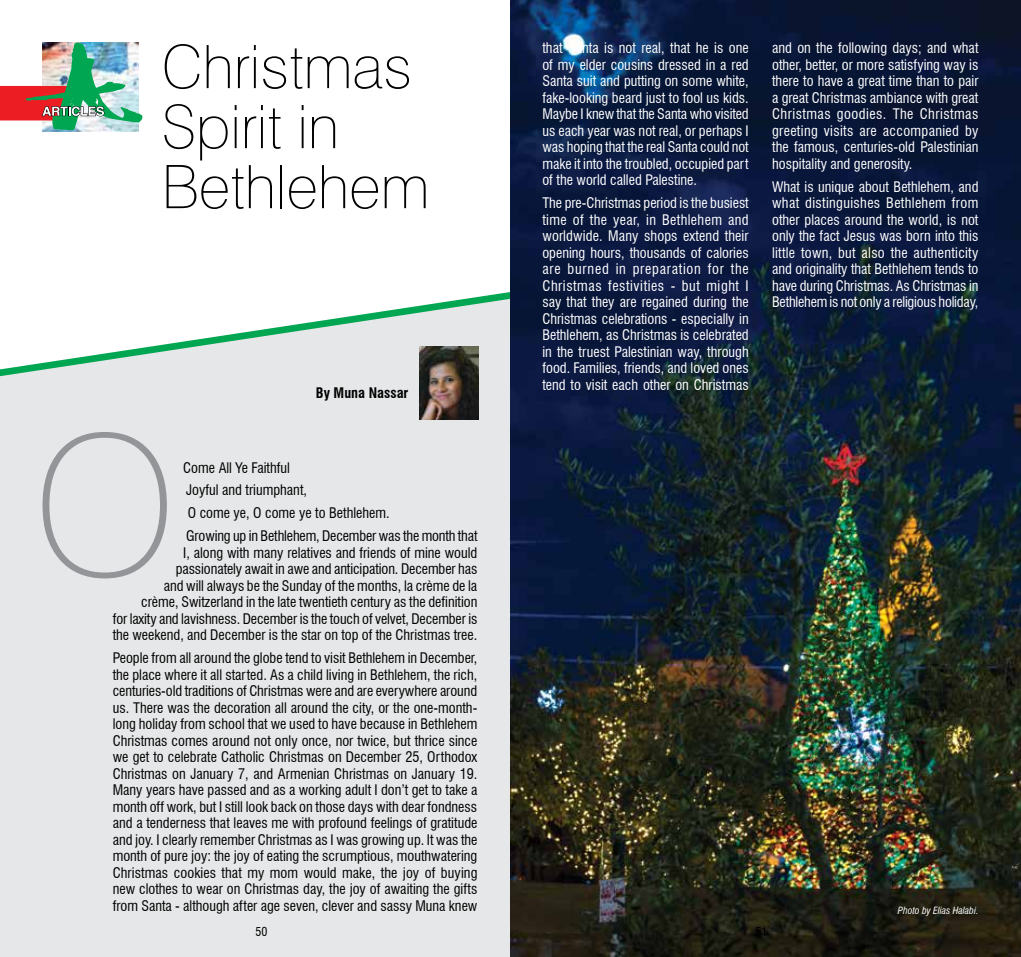
<style>
.page{position:relative;width:1021px;height:957px;background:#fff}
.page>*{position:absolute;margin:0;border:0;box-sizing:border-box;transform-origin:0 0}
.t1{font:100 60px/60px "Swiss 721 BT";color:#000}
.t2{font:condensed 14.25px/16.5px "Swiss 721 BT";color:#000}
.t3{font:condensed 14.25px/16.5px "Swiss 721 BT";color:#fff;text-align:justify}
.t4{font:700 condensed 14.25px "Swiss 721 BT";color:#000}
.t5{font:condensed 12px "Swiss 721 BT";color:#000}
.t6{font:italic condensed 9.75px "Swiss 721 BT";color:#fff}
</style>
<div class="page">
<div style="left:0;top:295px;width:510px;height:662px;background:#e6e7e8"></div>
<svg style="left:0;top:292px;width:510px;height:84px"></svg>
<img style="left:419px;top:347px;width:59px;height:72px">
<img style="left:0;top:43px;width:142px;height:87px">
<img style="left:510px;top:0;width:510px;height:957px">
<svg style="left:43px;top:432px;width:124px;height:146px"></svg>
<h1 class="t1" style="left:162px;top:36px;width:269px">Christmas<br>Spirit in<br>Bethlehem</h1>
<p class="t4" style="left:316px;top:384px;width:94px">By Muna Nassar</p>
<p class="t2" style="left:183px;top:456px;width:296px;line-height:22.8px">Come All Ye Faithful<br>Joyful and triumphant,<br>O come ye, O come ye to Bethlehem.<br>Growing up in Bethlehem, December was the month that</p>
<p class="t2" style="left:113px;top:544px;width:366px;text-align:right">I, along with many relatives and friends of mine would<br>passionately await in awe and anticipation. December has<br>and will always be the Sunday of the months, la crème de la<br>crème, Switzerland in the late twentieth century as the definition<br>for laxity and lavishness. December is the touch of velvet, December is the weekend, and December is the star on top of the Christmas tree.</p>
<p class="t2" style="left:113px;top:649px;width:366px;text-align:justify">People from all around the globe tend to visit Bethlehem in December, the place where it all started. As a child living in Bethlehem, the rich, centuries-old traditions of Christmas were and are everywhere around us. There was the decoration all around the city, or the one-month&shy;long holiday from school that we used to have because in Bethlehem Christmas comes around not only once, nor twice, but thrice since we get to celebrate Catholic Christmas on December 25, Orthodox Christmas on January 7, and Armenian Christmas on January 19.<br>Many years have passed and as a working adult I don’t get to take a month off work, but I still look back on those days with dear fondness and a tenderness that leaves me with profound feelings of gratitude and joy. I clearly remember Christmas as I was growing up. It was the month of pure joy: the joy of eating the scrumptious, mouthwatering Christmas cookies that my mom would make, the joy of buying new clothes to wear on Christmas day, the joy of awaiting the gifts from Santa - although after age seven, clever and sassy Muna knew</p>
<p class="t3" style="left:542px;top:40px;width:208px">that Santa is not real, that he is one of my elder cousins dressed in a red Santa suit and putting on some white, fake-looking beard just to fool us kids.<br>Maybe I knew that the Santa who visited us each year was not real, or perhaps I was hoping that the real Santa could not make it into the troubled, occupied part of the world called Palestine.</p>
<p class="t3" style="left:542px;top:195px;width:208px">The pre-Christmas period is the busiest time of the year, in Bethlehem and worldwide. Many shops extend their opening hours, thousands of calories are burned in preparation for the Christmas festivities - but might I say that they are regained during the Christmas celebrations - especially in Bethlehem, as Christmas is celebrated in the truest Palestinian way, through food. Families, friends, and loved ones tend to visit each other on Christmas</p>
<p class="t3" style="left:772px;top:40px;width:208px">and on the following days; and what other, better, or more satisfying way is there to have a great time than to pair a great Christmas ambiance with great Christmas goodies. The Christmas greeting visits are accompanied by the famous, centuries-old Palestinian hospitality and generosity.</p>
<p class="t3" style="left:772px;top:178px;width:208px">What is unique about Bethlehem, and what distinguishes Bethlehem from other places around the world, is not only the fact Jesus was born into this little town, but also the authenticity and originality that Bethlehem tends to have during Christmas. As Christmas in Bethlehem is not only a religious holiday,</p>
<p class="t6" style="left:897px;top:905px;width:82px">Photo by Elias Halabi.</p>
<p class="t5" style="left:256px;top:925px;width:13px">50</p>
<p class="t5" style="left:755px;top:925px;width:13px">51</p>
</div>
